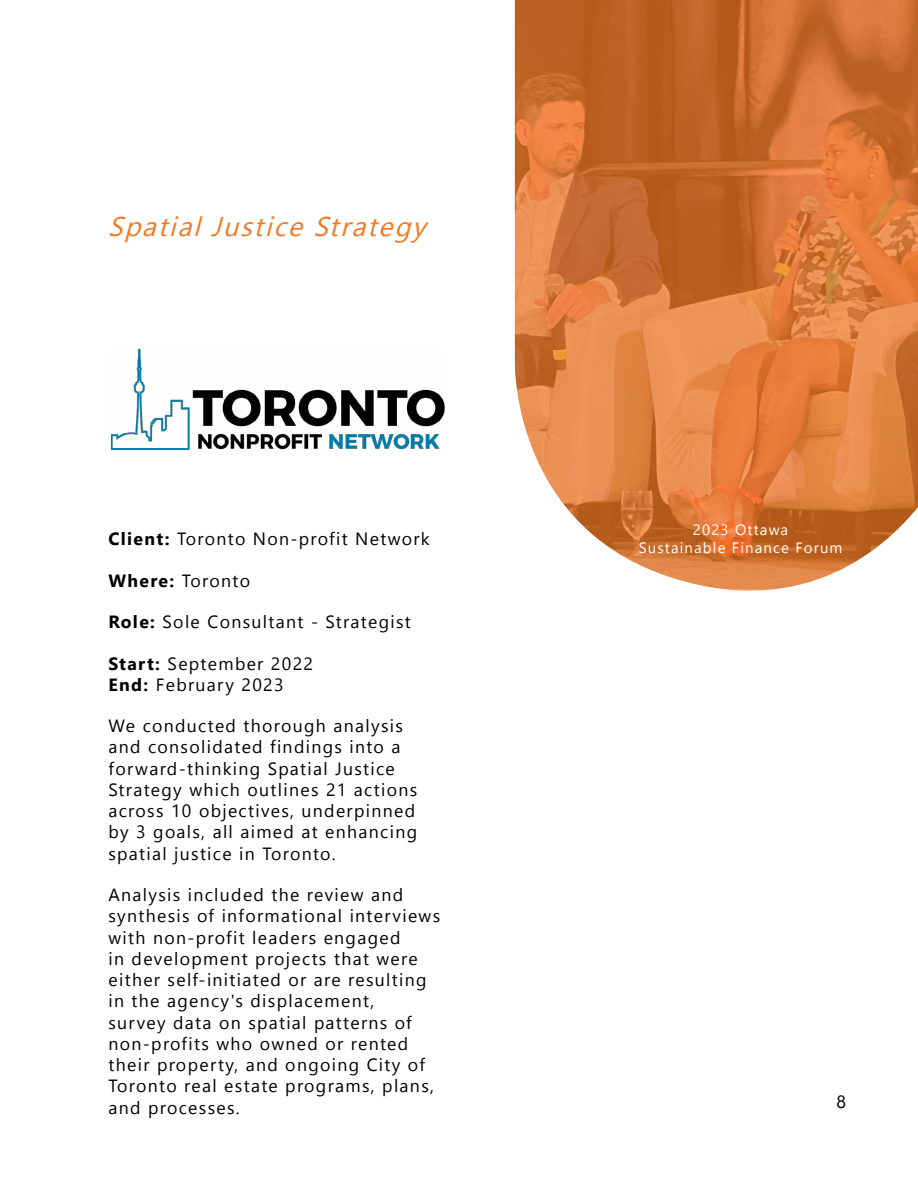
<style>
.page{position:relative;width:918px;height:1188px;background:#fff}
.page>*{position:absolute;margin:0;border:0;box-sizing:border-box;transform-origin:0 0}
.t1{font:italic 27px "Nirmala UI";color:#f27922}
.t2{font:17.7px/21.3px "Nirmala UI";letter-spacing:.075em;color:#000}
.t3{font:15px/18px "Nirmala UI";letter-spacing:.075em;color:#fff;text-align:center}
.s1{font-weight:700}
</style>
<div class="page">
<svg style="left:514px;top:0;width:404px;height:591px;background:#d77f45"></svg>
<img style="left:110px;top:348px;width:335px;height:102px">
<h1 class="t1" style="left:108px;top:204px;width:330px">SpatialJusticeStrategy</h1>
<p class="t2" style="left:108px;top:527px;width:323px"><span class="s1">Client:</span> Toronto Non-profit Network</p>
<p class="t2" style="left:108px;top:568px;width:143px"><span class="s1">Where:</span> Toronto</p>
<p class="t2" style="left:108px;top:610px;width:304px"><span class="s1">Role:</span> Sole Consultant - Strategist</p>
<p class="t2" style="left:108px;top:651px;width:206px"><span class="s1">Start:</span> September 2022<br><span class="s1">End:</span> February 2023</p>
<p class="t2" style="left:108px;top:714px;width:310px">We conducted thorough analysis and consolidated findings into a forward-thinking Spatial Justice Strategy which outlines 21 actions across 10 objectives, underpinned by 3 goals, all aimed at enhancing spatial justice in Toronto.</p>
<p class="t2" style="left:108px;top:883px;width:333px">Analysis included the review and synthesis of informational interviews with non-profit leaders engaged<br>in development projects that were either self-initiated or are resulting in the agency's displacement,<br>survey data on spatial patterns of non-profits who owned or rented their property, and ongoing City of Toronto real estate programs, plans, and processes.</p>
<p class="t3" style="left:639px;top:520px;width:205px">2023 Ottawa<br>Sustainable Finance Forum</p>
<p class="t2" style="left:836px;top:1090px;width:11px">8</p>
</div>
